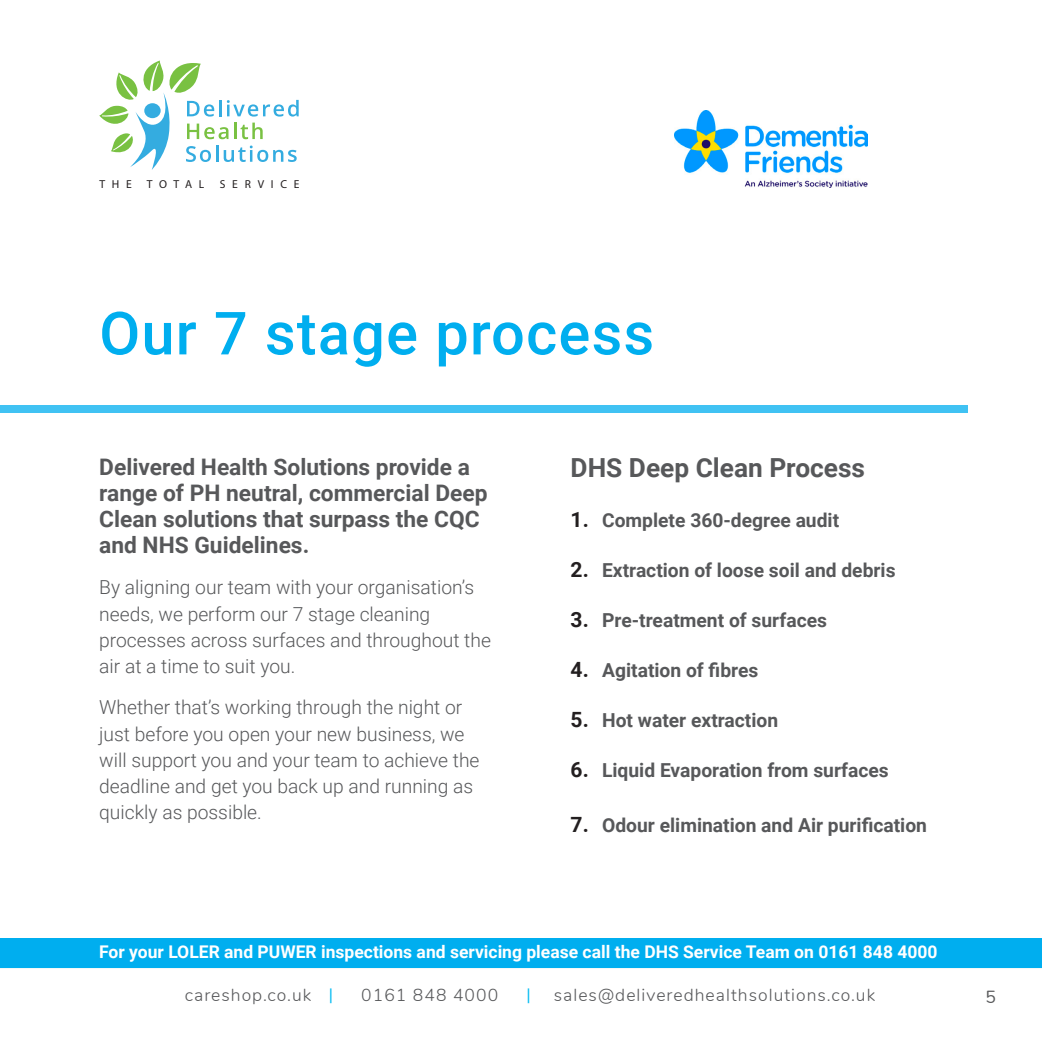
<style>
.page{position:relative;width:1042px;height:1042px;background:#fff}
.page>*{position:absolute;margin:0;border:0;box-sizing:border-box;transform-origin:0 0}
.t1{font:500 59.5px "Roboto";letter-spacing:.02em;color:#00aeef}
.t2{font:700 26.25px "Roboto";color:#57585a}
.t3{font:700 22.75px/26.2px "Roboto";color:#57585a}
.t4{font:300 19.25px/26.2px "Roboto";color:#57585a}
.t5{font:700 19.25px "Roboto";color:#57585a}
.t6{font:700 17.5px "Roboto";color:#fff}
.t7{font:300 17.5px "Nunito";letter-spacing:.06em;color:#57585a}
.t8{font:17.5px "Roboto";color:#00baf1}
.t9{font:17.5px "Nunito";color:#57585a}
.t10{font:11.55px "Myriad Pro";letter-spacing:.58em;color:#231f20}
.s1{font-size:21px;color:#231f20}
.s2{font-family:"Roboto";font-weight:400;color:#00baf1}
</style>
<div class="page">
<hr style="left:0;top:967px;width:1042px;height:1px;background:#0a8181">
<div style="left:0;top:405px;width:967px;height:8px;background:#40c2f3"></div>
<svg style="left:99px;top:60px;width:200px;height:110px"></svg>
<div style="left:144px;top:103px;width:17px;height:15px;background:#34ace0;border-radius:50%"></div>
<div style="left:0;top:938px;width:1042px;height:29px;background:#00aeef"></div>
<img style="left:675px;top:111px;width:192px;height:76px">
<p class="t10" style="left:99px;top:177px;width:34px">THE</p>
<p class="t10" style="left:147px;top:177px;width:59px">TOTAL</p>
<p class="t10" style="left:220px;top:177px;width:81px">SERVICE</p>
<p class="t1" style="left:99px;top:291px;width:556px">Our 7 stage process</p>
<p class="t3" style="left:99px;top:452px;width:390px">Delivered Health Solutions provide a range of PH neutral, commercial Deep<br>Clean solutions that surpass the CQC and NHS Guidelines.</p>
<p class="t4" style="left:99px;top:574px;width:393px">By aligning our team with your organisation’s needs, we perform our 7 stage cleaning processes across surfaces and throughout the air at a time to suit you.</p>
<p class="t4" style="left:99px;top:694px;width:382px">Whether that’s working through the night or just before you open your new business, we will support you and your team to achieve the deadline and get you back up and running as quickly as possible.</p>
<p class="t2" style="left:570px;top:449px;width:296px">DHS Deep Clean Process</p>
<p class="t5" style="left:570px;top:507px;width:270px"><span class="s1">1.</span> Complete 360-degree audit</p>
<p class="t5" style="left:570px;top:556px;width:326px"><span class="s1">2.</span> Extraction of loose soil and debris</p>
<p class="t5" style="left:570px;top:606px;width:258px"><span class="s1">3.</span> Pre-treatment of surfaces</p>
<p class="t5" style="left:570px;top:656px;width:189px"><span class="s1">4.</span> Agitation of fibres</p>
<p class="t5" style="left:570px;top:706px;width:209px"><span class="s1">5.</span> Hot water extraction</p>
<p class="t5" style="left:570px;top:756px;width:320px"><span class="s1">6.</span> Liquid Evaporation from surfaces</p>
<p class="t5" style="left:570px;top:811px;width:358px"><span class="s1">7.</span> Odour elimination and Air purification</p>
<p class="t6" style="left:99px;top:939px;width:840px">For your LOLER and PUWER inspections and servicing please call the DHS Service Team on 0161 848 4000</p>
<p class="t7" style="left:185px;top:982px;width:150px">careshop.co.uk <span class="s2">|</span></p>
<p class="t7" style="left:361px;top:982px;width:138px">0161 848 4000</p>
<p class="t8" style="left:526px;top:983px;width:6px">|</p>
<p class="t7" style="left:554px;top:982px;width:323px">sales@deliveredhealthsolutions.co.uk</p>
<p class="t9" style="left:985px;top:984px;width:12px">5</p>
</div>
